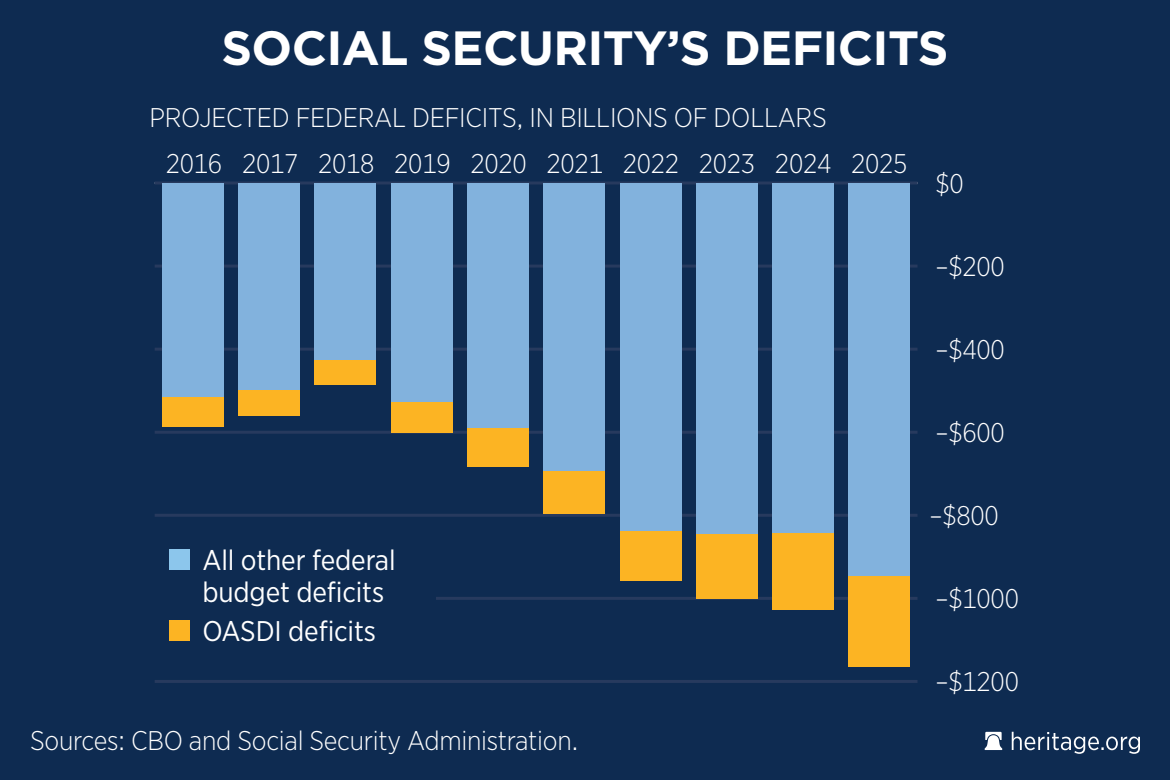
<style>
.page{position:relative;width:1170px;height:780px;background:#0e2b51}
.page>*{position:absolute;margin:0;border:0;box-sizing:border-box;transform-origin:0 0}
.t1{font:700 48px "Gotham";letter-spacing:-.015em;color:#fff}
.t2{font:28.5px/31.5px "Gotham Narrow";letter-spacing:-.005em;color:#fff}
.t3{font:300 27px "Gotham Narrow";letter-spacing:-.01em;color:#fff}
</style>
<div class="page">
<svg style="left:985px;top:732px;width:155px;height:22px"></svg>
<hr style="left:155px;top:680px;width:763px;height:3px;background:#273a5e">
<hr style="left:155px;top:597px;width:763px;height:3px;background:#273a5e">
<hr style="left:155px;top:514px;width:763px;height:3px;background:#273a5e">
<hr style="left:155px;top:431px;width:763px;height:3px;background:#273a5e">
<hr style="left:155px;top:348px;width:763px;height:3px;background:#273a5e">
<hr style="left:155px;top:265px;width:763px;height:3px;background:#273a5e">
<hr style="left:155px;top:182px;width:763px;height:3px;background:#273a5e">
<div style="left:162px;top:397px;width:61px;height:30px;background:#fcb423"></div>
<div style="left:239px;top:390px;width:61px;height:25px;background:#fcb423"></div>
<div style="left:315px;top:360px;width:61px;height:25px;background:#fcb423"></div>
<div style="left:391px;top:401px;width:61px;height:32px;background:#fcb423"></div>
<div style="left:467px;top:427px;width:61px;height:40px;background:#fcb423"></div>
<div style="left:544px;top:471px;width:61px;height:43px;background:#fcb423"></div>
<div style="left:620px;top:531px;width:61px;height:50px;background:#fcb423"></div>
<div style="left:696px;top:534px;width:61px;height:64px;background:#fcb423"></div>
<div style="left:773px;top:533px;width:61px;height:77px;background:#fcb423"></div>
<div style="left:849px;top:575px;width:61px;height:92px;background:#fcb423"></div>
<div style="left:162px;top:183px;width:61px;height:214px;background:#82b2dd"></div>
<div style="left:239px;top:183px;width:61px;height:207px;background:#82b2dd"></div>
<div style="left:315px;top:183px;width:61px;height:177px;background:#82b2dd"></div>
<div style="left:391px;top:183px;width:61px;height:218px;background:#82b2dd"></div>
<div style="left:467px;top:183px;width:61px;height:244px;background:#82b2dd"></div>
<div style="left:544px;top:183px;width:61px;height:288px;background:#82b2dd"></div>
<div style="left:620px;top:183px;width:61px;height:348px;background:#82b2dd"></div>
<div style="left:696px;top:183px;width:61px;height:351px;background:#82b2dd"></div>
<div style="left:773px;top:183px;width:61px;height:350px;background:#82b2dd"></div>
<div style="left:849px;top:183px;width:61px;height:392px;background:#82b2dd"></div>
<div style="left:152px;top:576px;width:284px;height:45px;background:#0e2b51"></div>
<div style="left:169px;top:620px;width:21px;height:21px;background:#fcb423"></div>
<div style="left:169px;top:549px;width:21px;height:21px;background:#8cc6ec"></div>
<h1 class="t1" style="left:222px;top:16px;width:728px">SOCIAL SECURITY’S DEFICITS</h1>
<p class="t3" style="left:150px;top:101px;width:679px">PROJECTED FEDERAL DEFICITS, IN BILLIONS OF DOLLARS</p>
<p class="t3" style="left:166px;top:147px;width:743px">2016 2017 2018 2019 2020 2021 2022 2023 2024 2025</p>
<p class="t2" style="left:202px;top:544px;width:195px">All other federal budget deficits</p>
<p class="t2" style="left:202px;top:615px;width:175px">OASDI deficits</p>
<p class="t3" style="left:30px;top:724px;width:550px">Sources: CBO and Social Security Administration.</p>
<p class="t3" style="left:936px;top:167px;width:30px">$0</p>
<p class="t3" style="left:936px;top:250px;width:71px">–$200</p>
<p class="t3" style="left:936px;top:333px;width:71px">–$400</p>
<p class="t3" style="left:936px;top:416px;width:71px">–$600</p>
<p class="t3" style="left:929px;top:499px;width:71px">–$800</p>
<p class="t3" style="left:936px;top:582px;width:85px">–$1000</p>
<p class="t3" style="left:936px;top:665px;width:85px">–$1200</p>
</div>
